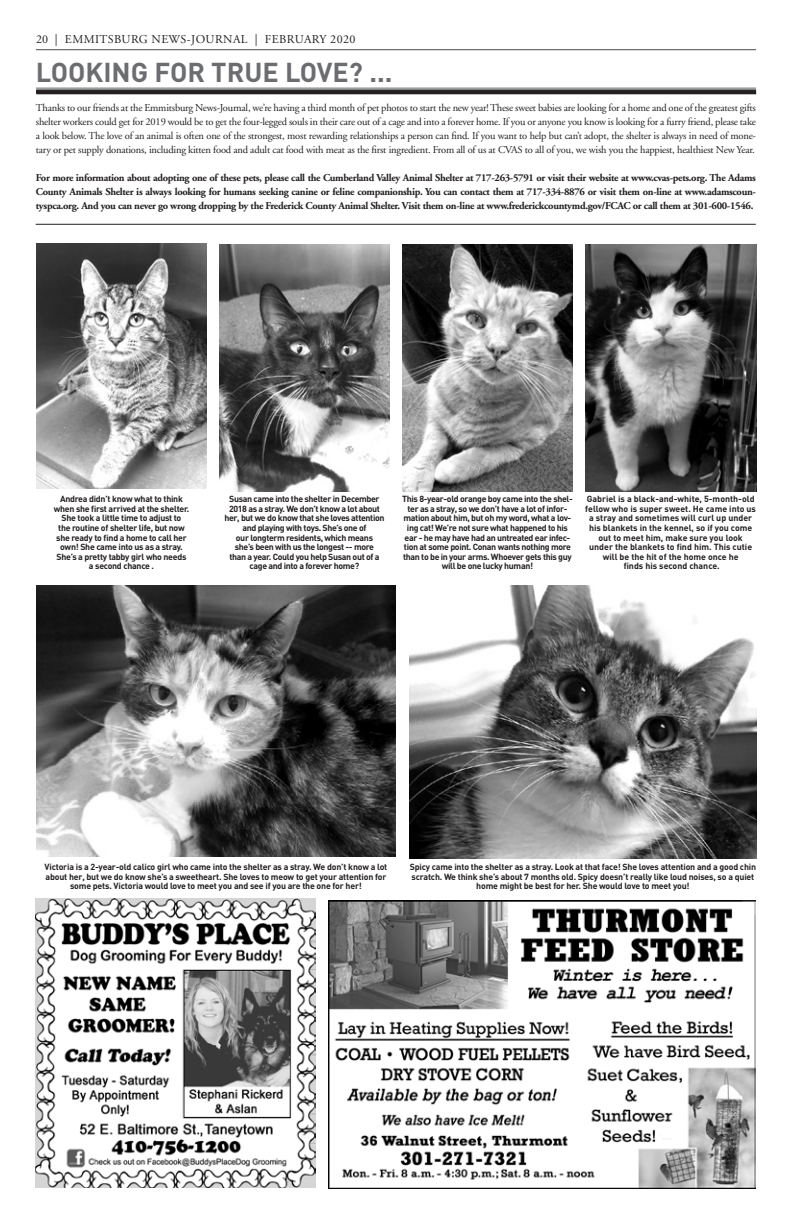
<style>
.page{position:relative;width:792px;height:1224px;background:#fff}
.page>*{position:absolute;margin:0;border:0;box-sizing:border-box;transform-origin:0 0}
.t1{font:700 27px "DIN";color:#6c6d70}
.t2{font:12px "Adobe Garamond";letter-spacing:.035em;color:#231f20}
.t3{font:10.5px/14px "Adobe Garamond";letter-spacing:-.02em;color:#231f20;text-align:justify}
.t4{font:700 10.5px/14px "Adobe Garamond";letter-spacing:-.03em;color:#231f20;text-align:justify}
.t5{font:700 8.8px/9.6px "DIN";letter-spacing:-.03em;color:#231f20;text-align:center}
.t6{font:700 8.8px/9.6px "DIN";color:#231f20;text-align:center}
</style>
<div class="page">
<hr style="left:36px;top:89px;width:720px;height:1px;background:#6c6d70">
<hr style="left:36px;top:91px;width:720px;height:3px;background:#231f20">
<img style="left:35px;top:899px;width:281px;height:288px">
<img style="left:329px;top:901px;width:427px;height:288px">
<hr style="left:36px;top:49px;width:720px;height:1px;background:#6c6d70">
<hr style="left:36px;top:88px;width:720px;height:1px;background:#6c6d70">
<hr style="left:36px;top:90px;width:720px;height:3px;background:#231f20">
<hr style="left:36px;top:224px;width:720px;height:1px;background:#231f20">
<img style="left:410px;top:585px;width:346px;height:274px">
<img style="left:36px;top:585px;width:360px;height:271px">
<img style="left:36px;top:244px;width:171px;height:245px">
<img style="left:402px;top:245px;width:171px;height:247px">
<img style="left:219px;top:245px;width:171px;height:247px">
<img style="left:585px;top:245px;width:171px;height:247px">
<h2 class="t2" style="left:36px;top:33px;width:321px">20 | EMMITSBURG NEWS-JOURNAL | FEBRUARY 2020</h2>
<h1 class="t1" style="left:36px;top:54px;width:358px">LOOKING FOR TRUE LOVE? ...</h1>
<p class="t3" style="left:36px;top:101px;width:722px">Thanks to our friends at the Emmitsburg News-Journal, we’re having a third month of pet photos to start the new year! These sweet babies are looking for a home and one of the greatest gifts shelter workers could get for 2019 would be to get the four-legged souls in their care out of a cage and into a forever home. If you or anyone you know is looking for a furry friend, please take a look below. The love of an animal is often one of the strongest, most rewarding relationships a person can find. If you want to help but can’t adopt, the shelter is always in need of mone&shy;tary or pet supply donations, including kitten food and adult cat food with meat as the first ingredient. From all of us at CVAS to all of you, we wish you the happiest, healthiest New Year.</p>
<p class="t4" style="left:36px;top:171px;width:722px">For more information about adopting one of these pets, please call the Cumberland Valley Animal Shelter at 717-263-5791 or visit their website at www.cvas-pets.org. The Adams County Animals Shelter is always looking for humans seeking canine or feline companionship. You can contact them at 717-334-8876 or visit them on-line at www.adamscoun&shy;tyspca.org. And you can never go wrong dropping by the Frederick County Animal Shelter. Visit them on-line at www.frederickcountymd.gov/FCAC or call them at 301-600-1546.</p>
<p class="t5" style="left:54px;top:494px;width:137px">Andrea didn’t know what to think when she first arrived at the shelter.<br>She took a little time to adjust to<br>the routine of shelter life, but now she ready to find a home to call her own! She came into us as a stray.<br>She’s a pretty tabby girl who needs a second chance .</p>
<p class="t5" style="left:402px;top:494px;width:172px">This 8-year-old orange boy came into the shel&shy;ter as a stray, so we don’t have a lot of infor&shy;mation about him, but oh my word, what a lov&shy;ing cat! We’re not sure what happened to his ear - he may have had an untreated ear infec&shy;tion at some point. Conan wants nothing more than to be in your arms. Whoever gets this guy will be one lucky human!</p>
<p class="t5" style="left:224px;top:494px;width:162px">Susan came into the shelter in December 2018 as a stray. We don’t know a lot about her, but we do know that she loves attention and playing with toys. She’s one of<br>our longterm residents, which means<br>she’s been with us the longest -- more<br>than a year. Could you help Susan out of a cage and into a forever home?</p>
<p class="t6" style="left:585px;top:494px;width:172px">Gabriel is a black-and-white, 5-month-old fellow who is super sweet. He came into us a stray and sometimes will curl up under his blankets in the kennel, so if you come out to meet him, make sure you look<br>under the blankets to find him. This cutie will be the hit of the home once he<br>finds his second chance.</p>
<p class="t5" style="left:45px;top:862px;width:344px">Victoria is a 2-year-old calico girl who came into the shelter as a stray. We don’t know a lot about her, but we do know she’s a sweetheart. She loves to meow to get your attention for some pets. Victoria would love to meet you and see if you are the one for her!</p>
<p class="t5" style="left:410px;top:862px;width:348px">Spicy came into the shelter as a stray. Look at that face! She loves attention and a good chin scratch. We think she’s about 7 months old. Spicy doesn’t really like loud noises, so a quiet home might be best for her. She would love to meet you!</p>
</div>
